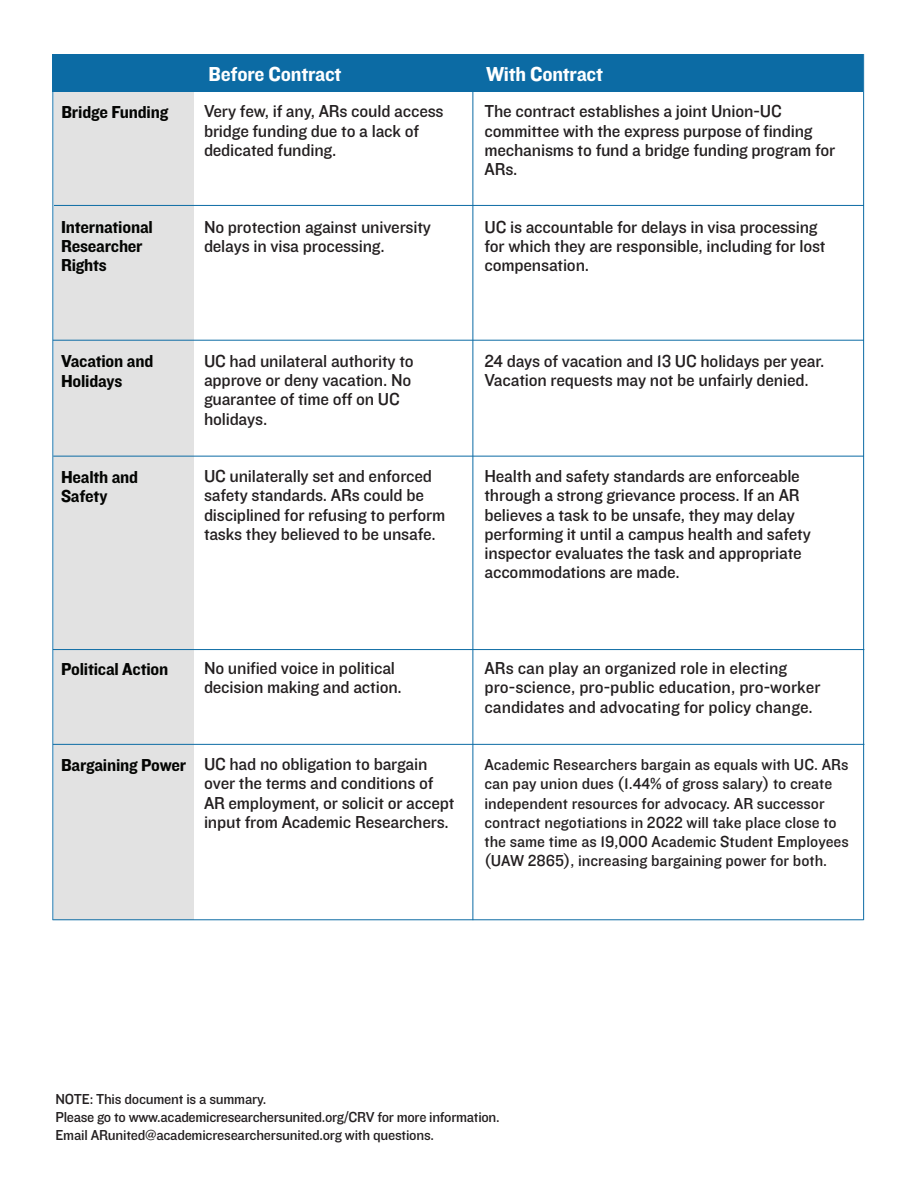
<style>
.page{position:relative;width:918px;height:1188px;background:#fff}
.page>*{position:absolute;margin:0;border:0;box-sizing:border-box;transform-origin:0 0}
.t1{font:21px "Knockout HTF51 Middleweight";letter-spacing:-.01em;color:#fff}
.t2{font:18px/19.2px "Knockout HTF31 Junior Middlewt";letter-spacing:-.01em;color:#231f20}
.t3{font:18px/19.2px "Knockout HTF51 Middleweight";letter-spacing:-.01em;color:#040503}
.t4{font:16.5px/19.2px "Knockout HTF31 Junior Middlewt";color:#231f20}
.t5{font:15px "Knockout HTF31 Junior Middlewt";letter-spacing:-.015em;color:#231f20}
</style>
<div class="page">
<div style="left:54px;top:61px;width:140px;height:858px;background:#e2e2e2"></div>
<hr style="left:473px;top:81px;width:1px;height:839px;background:#0c6ba4">
<div style="left:53px;top:54px;width:810px;height:38px;background:#0c6ba4"></div>
<hr style="left:54px;top:205px;width:810px;height:1px;background:#0c6ba4">
<hr style="left:53px;top:340px;width:811px;height:1px;background:#0c6ba4">
<hr style="left:53px;top:744px;width:811px;height:1px;background:#0c6ba4">
<hr style="left:53px;top:649px;width:811px;height:1px;background:#0c6ba4">
<hr style="left:53px;top:456px;width:811px;height:1px;background:#0c6ba4">
<hr style="left:53px;top:919px;width:810px;height:1px;background:#0c6ba4">
<hr style="left:53px;top:77px;width:1px;height:843px;background:#0c6ba4">
<hr style="left:863px;top:54px;width:1px;height:866px;background:#0c6ba4">
<p class="t3" style="left:61px;top:103px;width:108px">Bridge Funding</p>
<p class="t3" style="left:61px;top:218px;width:93px">International<br>Researcher<br>Rights</p>
<p class="t3" style="left:61px;top:352px;width:94px">Vacation and<br>Holidays</p>
<p class="t3" style="left:61px;top:468px;width:79px">Health and<br>Safety</p>
<p class="t1" style="left:209px;top:62px;width:134px">Before Contract</p>
<p class="t1" style="left:486px;top:63px;width:118px">With Contract</p>
<p class="t2" style="left:204px;top:102px;width:241px">Very few, if any, ARs could access bridge funding due to a lack of dedicated funding.</p>
<p class="t2" style="left:204px;top:218px;width:229px">No protection against university delays in visa processing.</p>
<p class="t2" style="left:204px;top:352px;width:211px">UC had unilateral authority to approve or deny vacation. No guarantee of time off on UC holidays.</p>
<p class="t2" style="left:204px;top:467px;width:243px">UC unilaterally set and enforced safety standards. ARs could be disciplined for refusing to perform tasks they believed to be unsafe.</p>
<p class="t2" style="left:485px;top:102px;width:352px">The contract establishes a joint Union-UC committee with the express purpose of finding mechanisms to fund a bridge funding program for ARs.</p>
<p class="t2" style="left:485px;top:218px;width:343px">UC is accountable for delays in visa processing for which they are responsible, including for lost compensation.</p>
<p class="t2" style="left:485px;top:352px;width:342px">24 days of vacation and 13 UC holidays per year.<br>Vacation requests may not be unfairly denied.</p>
<p class="t2" style="left:485px;top:467px;width:328px">Health and safety standards are enforceable through a strong grievance process. If an AR believes a task to be unsafe, they may delay performing it until a campus health and safety inspector evaluates the task and appropriate accommodations are made.</p>
<p class="t3" style="left:61px;top:660px;width:109px">Political Action</p>
<p class="t2" style="left:204px;top:659px;width:199px">No unified voice in political decision making and action.</p>
<p class="t3" style="left:61px;top:756px;width:127px">Bargaining Power</p>
<p class="t2" style="left:204px;top:755px;width:225px">UC had no obligation to bargain</p>
<p class="t2" style="left:204px;top:774px;width:252px">over the terms and conditions of<br>AR employment, or solicit or accept input from Academic Researchers.</p>
<p class="t2" style="left:485px;top:659px;width:338px">ARs can play an organized role in electing pro-science, pro-public education, pro-worker candidates and advocating for policy change.</p>
<p class="t4" style="left:485px;top:756px;width:366px">Academic Researchers bargain as equals with UC. ARs can pay union dues (1.44% of gross salary) to create independent resources for advocacy. AR successor contract negotiations in 2022 will take place close to the same time as 19,000 Academic Student Employees (UAW 2865), increasing bargaining power for both.</p>
<p class="t5" style="left:56px;top:1091px;width:213px">NOTE: This document is a summary.</p>
<p class="t5" style="left:56px;top:1109px;width:446px">Please go to www.academicresearchersunited.org/CRV for more information.</p>
<p class="t5" style="left:56px;top:1127px;width:380px">Email ARunited@academicresearchersunited.org with questions.</p>
</div>
